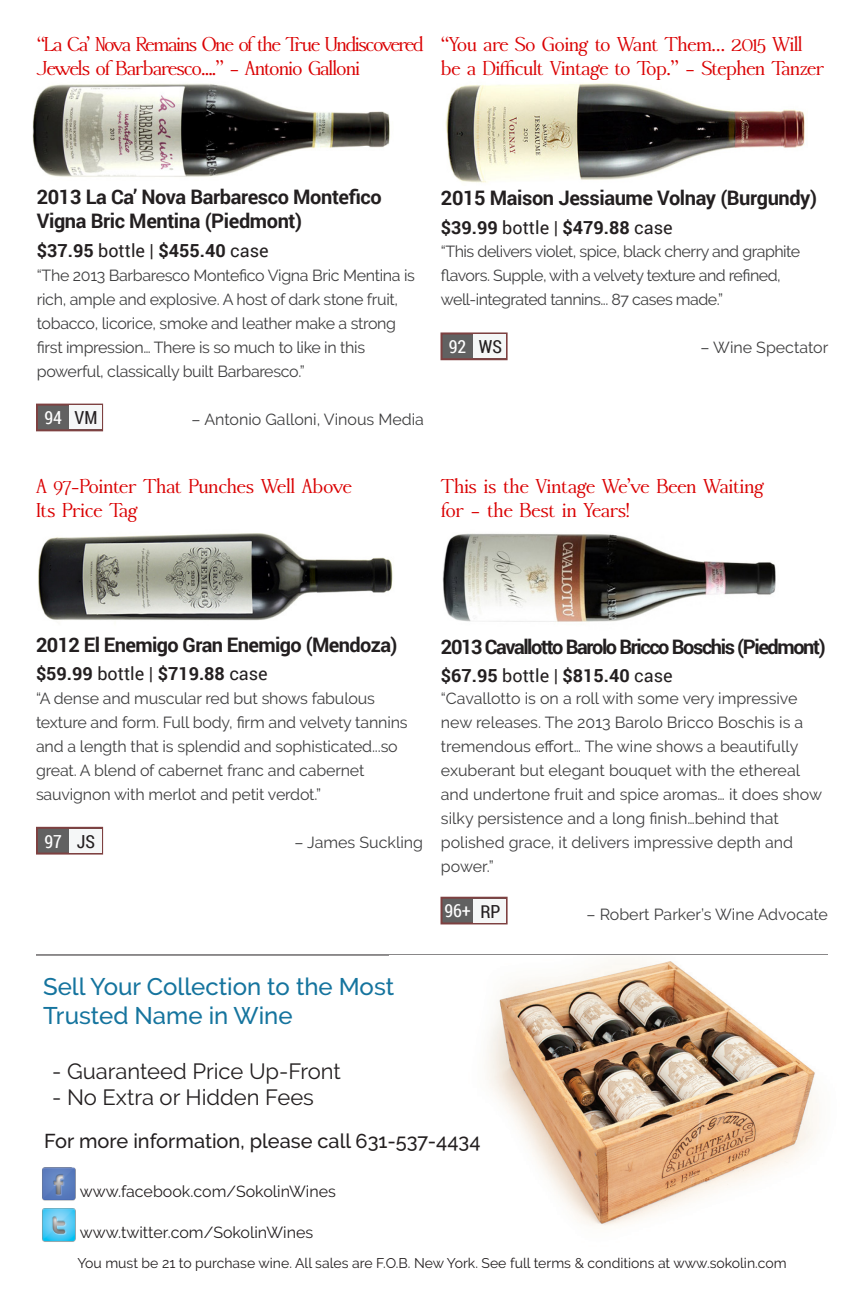
<style>
.page{position:relative;width:864px;height:1296px;background:#fff}
.page>*{position:absolute;margin:0;border:0;box-sizing:border-box;transform-origin:0 0}
.t1{font:500 24px/28.8px "Raleway";color:#15749e}
.t2{font:22px "Raleway";color:#231f20}
.t3{font:20px/24px "Accanthis ADF Std";letter-spacing:-.035em;color:#da0102}
.t4{font:700 20px/24px "Roboto";letter-spacing:-.02em;color:#231f20}
.t5{font:20px/24px "Accanthis ADF Std";letter-spacing:-.07em;color:#da0102}
.t6{font:700 20px "Roboto";letter-spacing:-.07em;color:#231f20}
.t7{font:500 20px "Raleway";color:#231f20}
.t8{font:700 18px "Roboto";color:#231f20}
.t9{font:18px "Roboto Condensed";color:#fff}
.t10{font:18px "Roboto Condensed";color:#231f20}
.t11{font:16px/24px "Raleway";letter-spacing:-.01em;color:#3e3e3f}
.t12{font:16px/24px "Raleway";letter-spacing:-.03em;color:#3e3e3f}
.t13{font:16px "Raleway";color:#231f20}
.t14{font:14px "Raleway";color:#231f20}
.s1{font-weight:400}
</style>
<div class="page">
<img style="left:38px;top:533px;width:355px;height:88px">
<img style="left:445px;top:83px;width:360px;height:100px">
<img style="left:442px;top:533px;width:334px;height:89px">
<div style="left:440px;top:332px;width:68px;height:28px;background:#616161;border:2px solid #7e4141"></div>
<div style="left:474px;top:334px;width:32px;height:24px;background:#f5f7f7"></div>
<div style="left:36px;top:827px;width:67px;height:28px;background:#616161;border:2px solid #7e4141"></div>
<div style="left:69px;top:829px;width:32px;height:24px;background:#f5f7f7"></div>
<div style="left:440px;top:897px;width:68px;height:27px;background:#616161;border:2px solid #7e4141"></div>
<div style="left:474px;top:899px;width:32px;height:23px;background:#f5f7f7"></div>
<hr style="left:36px;top:955px;width:792px;height:1px;background:#231f20">
<img style="left:389px;top:955px;width:439px;height:271px">
<img style="left:42px;top:1167px;width:34px;height:34px">
<img style="left:42px;top:1209px;width:34px;height:33px">
<img style="left:32px;top:83px;width:358px;height:94px">
<div style="left:36px;top:404px;width:67px;height:27px;background:#616161;border:2px solid #7e4141"></div>
<div style="left:69px;top:406px;width:32px;height:23px;background:#f5f7f7"></div>
<p class="t5" style="left:37px;top:32px;width:388px">“La Ca’ Nova Remains One of the True Undiscovered<br>Jewels of Barbaresco....” – Antonio Galloni</p>
<p class="t3" style="left:441px;top:32px;width:385px">“You are So Going to Want Them… 2015 Will be a Difficult Vintage to Top.” – Stephen Tanzer</p>
<p class="t4" style="left:37px;top:185px;width:346px">2013 La Ca’ Nova Barbaresco Montefico<br>Vigna Bric Mentina (Piedmont)</p>
<p class="t8" style="left:37px;top:238px;width:233px">$37.95 <span class="s1">bottle |</span> $455.40 <span class="s1">case</span></p>
<p class="t11" style="left:37px;top:264px;width:380px">“The 2013 Barbaresco Montefico Vigna Bric Mentina is rich, ample and explosive. A host of dark stone fruit,</p>
<p class="t11" style="left:37px;top:312px;width:361px">tobacco, licorice, smoke and leather make a strong first impression… There is so much to like in this</p>
<p class="t11" style="left:37px;top:360px;width:270px">powerful, classically built Barbaresco.”</p>
<p class="t11" style="left:192px;top:408px;width:234px">– Antonio Galloni, Vinous Media</p>
<p class="t9" style="left:44px;top:405px;width:19px">94</p>
<p class="t10" style="left:75px;top:406px;width:24px">VM</p>
<p class="t4" style="left:441px;top:185px;width:378px">2015 Maison Jessiaume Volnay (Burgundy)</p>
<p class="t8" style="left:441px;top:215px;width:233px">$39.99 <span class="s1">bottle |</span> $479.88 <span class="s1">case</span></p>
<p class="t12" style="left:441px;top:239px;width:361px">“This delivers violet, spice, black cherry and graphite flavors. Supple, with a velvety texture and refined, well-integrated tannins... 87 cases made.”</p>
<p class="t11" style="left:701px;top:335px;width:129px">– Wine Spectator</p>
<p class="t9" style="left:449px;top:334px;width:19px">92</p>
<p class="t10" style="left:479px;top:334px;width:25px">WS</p>
<p class="t3" style="left:36px;top:474px;width:318px">A 97-Pointer That Punches Well Above</p>
<p class="t3" style="left:36px;top:498px;width:104px">Its Price Tag</p>
<p class="t3" style="left:441px;top:474px;width:325px">This is the Vintage We’ve Been Waiting</p>
<p class="t3" style="left:441px;top:498px;width:190px">for – the Best in Years!</p>
<p class="t4" style="left:36px;top:632px;width:363px">2012 El Enemigo Gran Enemigo (Mendoza)</p>
<p class="t8" style="left:36px;top:661px;width:233px">$59.99 <span class="s1">bottle |</span> $719.88 <span class="s1">case</span></p>
<p class="t11" style="left:36px;top:686px;width:341px">“A dense and muscular red but shows fabulous</p>
<p class="t11" style="left:36px;top:710px;width:373px">texture and form. Full body, firm and velvety tannins and a length that is splendid and sophisticated...so great. A blend of cabernet franc and cabernet</p>
<p class="t11" style="left:36px;top:782px;width:287px">sauvignon with merlot and petit verdot.”</p>
<p class="t11" style="left:294px;top:830px;width:130px">– James Suckling</p>
<p class="t9" style="left:44px;top:829px;width:19px">97</p>
<p class="t10" style="left:77px;top:829px;width:20px">JS</p>
<p class="t6" style="left:441px;top:632px;width:386px">2013 Cavallotto Barolo Bricco Boschis (Piedmont)</p>
<p class="t8" style="left:441px;top:663px;width:233px">$67.95 <span class="s1">bottle |</span> $815.40 <span class="s1">case</span></p>
<p class="t11" style="left:441px;top:686px;width:364px">“Cavallotto is on a roll with some very impressive new releases. The 2013 Barolo Bricco Boschis is a tremendous effort… The wine shows a beautifully</p>
<p class="t11" style="left:441px;top:758px;width:383px">exuberant but elegant bouquet with the ethereal and undertone fruit and spice aromas… it does show silky persistence and a long finish…behind that</p>
<p class="t11" style="left:441px;top:830px;width:354px">polished grace, it delivers impressive depth and power.”</p>
<p class="t11" style="left:587px;top:902px;width:243px">– Robert Parker’s Wine Advocate</p>
<p class="t9" style="left:444px;top:899px;width:28px">96+</p>
<p class="t10" style="left:480px;top:899px;width:22px">RP</p>
<p class="t1" style="left:43px;top:972px;width:353px">Sell Your Collection to the Most<br>Trusted Name in Wine</p>
<p class="t2" style="left:52px;top:1058px;width:290px">- Guaranteed Price Up-Front</p>
<p class="t2" style="left:52px;top:1085px;width:263px">- No Extra or Hidden Fees</p>
<p class="t7" style="left:44px;top:1129px;width:438px">For more information, please call 631-537-4434</p>
<p class="t13" style="left:80px;top:1182px;width:258px">www.facebook.com/SokolinWines</p>
<p class="t13" style="left:80px;top:1223px;width:235px">www.twitter.com/SokolinWines</p>
<p class="t14" style="left:77px;top:1255px;width:711px">You must be 21 to purchase wine. All sales are F.O.B. New York. See full terms &amp; conditions at www.sokolin.com</p>
</div>
